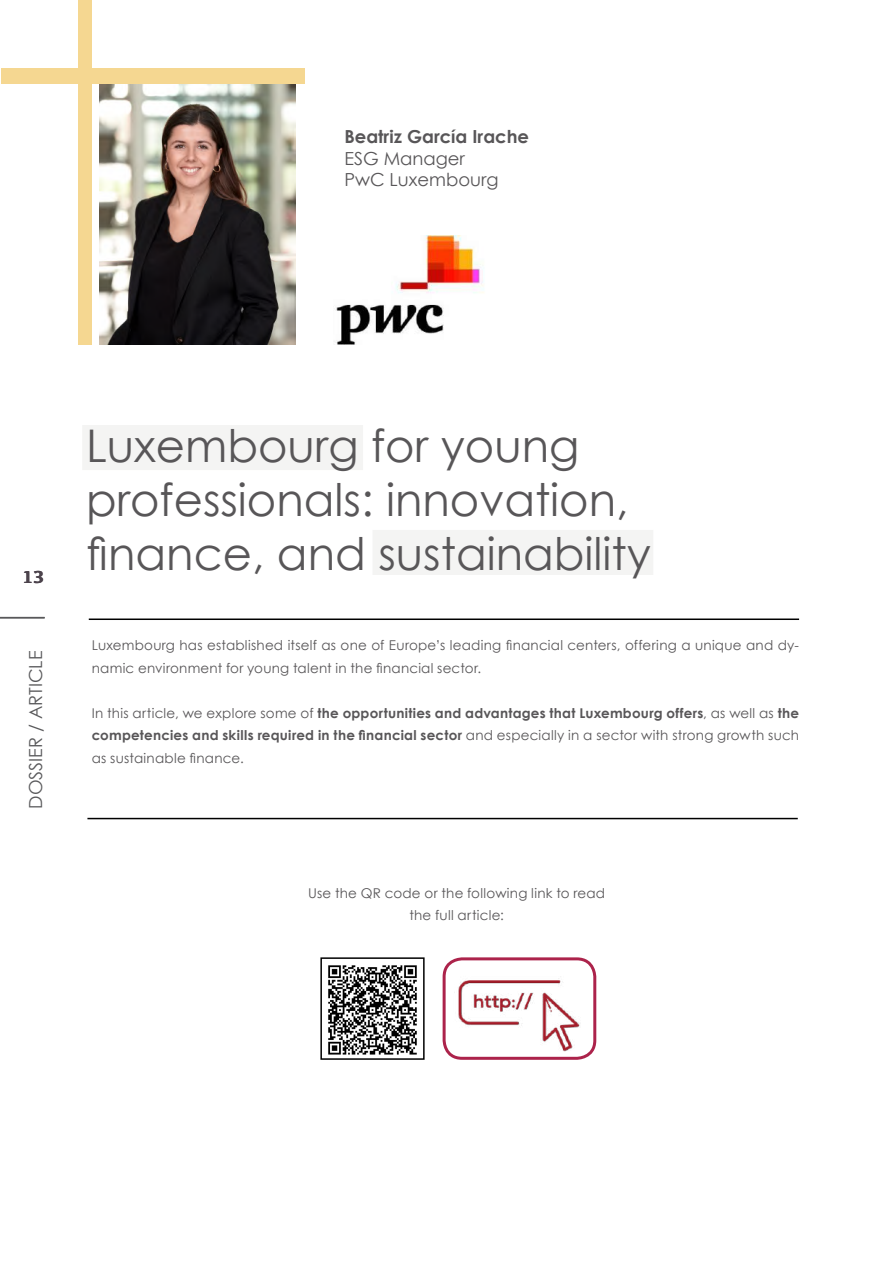
<style>
.page{position:relative;width:893px;height:1263px;background:#fff}
.page>*{position:absolute;margin:0;border:0;box-sizing:border-box;transform-origin:0 0}
.t1{font:45px/54px "Century Gothic";color:#585658}
.t2{font:18px/21.6px "Century Gothic";color:#585658}
.t3{font:700 18px "Century Gothic";color:#585658}
.t4{font:18px "Century Gothic";color:#58585a}
.t5{font:700 18px "Kefa";color:#4c434c}
.t6{font:13.5px/22.5px "Century Gothic";letter-spacing:.015em;color:#585658}
.s1{font-weight:700}
</style>
<div class="page">
<img style="left:99px;top:84px;width:196px;height:261px">
<hr style="left:89px;top:618px;width:710px;height:2px;background:#000">
<hr style="left:87px;top:818px;width:711px;height:1px;background:#000">
<div style="left:372px;top:530px;width:281px;height:45px;background:#f4f4f3"></div>
<hr style="left:0;top:617px;width:45px;height:1px;background:#58585a">
<div style="left:82px;top:425px;width:281px;height:45px;background:#f4f4f3"></div>
<div style="left:1px;top:69px;width:304px;height:15px;background:#f5d791"></div>
<div style="left:78px;top:0;width:13px;height:345px;background:#f5d791"></div>
<img style="left:328px;top:965px;width:89px;height:90px">
<div style="left:320px;top:957px;width:105px;height:103px;border:2px solid #000"></div>
<img style="left:444px;top:978px;width:151px;height:78px">
<div style="left:443px;top:957px;width:153px;height:103px;border:3px solid #ac234b;border-radius:18px"></div>
<img style="left:336px;top:236px;width:148px;height:108px">
<h2 class="t3" style="left:344px;top:125px;width:186px">Beatriz García Irache</h2>
<h2 class="t2" style="left:344px;top:147px;width:156px">ESG Manager<br>PwC Luxembourg</h2>
<h2 class="t5" style="left:22px;top:564px;width:24px">13</h2>
<h2 class="t4" style="left:25px;top:809px;width:160px;rotate:-90deg">DOSSIER / ARTICLE</h2>
<h1 class="t1" style="left:86px;top:418px;width:566px">Luxembourg for young professionals: innovation, finance, and sustainability</h1>
<p class="t6" style="left:92px;top:634px;width:709px">Luxembourg has established itself as one of Europe’s leading financial centers, offering a unique and dy&shy;namic environment for young talent in the financial sector.</p>
<p class="t6" style="left:92px;top:701px;width:709px;text-align:justify">In this article, we explore some of <span class="s1">the opportunities and advantages that Luxembourg offers</span>, as well as <span class="s1">the competencies and skills required in the financial sector</span> and especially in a sector with strong growth such as sustainable finance.</p>
<p class="t6" style="left:308px;top:881px;width:298px;text-align:center">Use the QR code or the following link to read the full article:</p>
</div>
